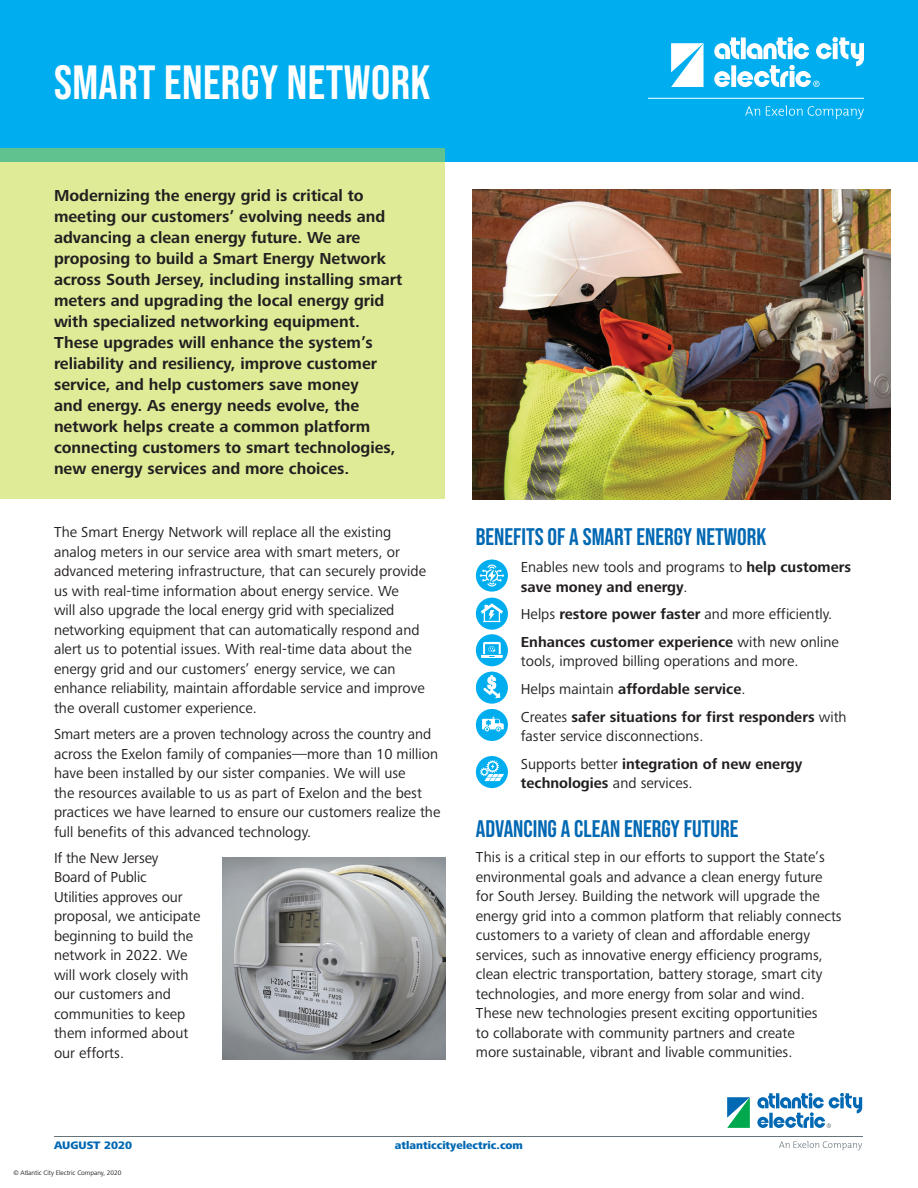
<style>
.page{position:relative;width:918px;height:1188px;background:#fff}
.page>*{position:absolute;margin:0;border:0;box-sizing:border-box;transform-origin:0 0}
.t1{font:48px "Bebas Neue";letter-spacing:.01em;color:#fff}
.t2{font:24px "Bebas Neue";color:#0168b3}
.t3{font:700 16.5px/21px "Frutiger Next Pro";color:#231f20}
.t4{font:15px/19.5px "Frutiger Next Pro";color:#231f20}
.t5{font:700 15px/19.5px "Frutiger Next Pro";color:#231f20}
.t6{font:800 11.25px "Frutiger Next Pro";color:#0168b3}
.t7{font:6.75px "Frutiger Next Pro";letter-spacing:-.005em;color:#231f20}
.s1{font-weight:400}
.s2{font-weight:700}
</style>
<div class="page">
<div style="left:0;top:0;width:918px;height:162px;background:#00aeef"></div>
<div style="left:0;top:148px;width:446px;height:352px;background:#e0eb97"></div>
<hr style="left:54px;top:1136px;width:808px;height:1px;background:#687379">
<svg style="left:779px;top:1141px;width:83px;height:9px"></svg>
<svg style="left:648px;top:37px;width:216px;height:82px"></svg>
<img style="left:223px;top:857px;width:223px;height:203px">
<img style="left:472px;top:189px;width:419px;height:311px">
<div style="left:476px;top:560px;width:32px;height:32px;background:#00aeef;border-radius:50%"></div>
<svg style="left:480px;top:565px;width:24px;height:22px"></svg>
<div style="left:476px;top:598px;width:32px;height:32px;background:#00aeef;border-radius:50%"></div>
<svg style="left:481px;top:603px;width:22px;height:19px"></svg>
<div style="left:476px;top:634px;width:32px;height:32px;background:#00aeef;border-radius:50%"></div>
<svg style="left:481px;top:642px;width:22px;height:16px"></svg>
<div style="left:476px;top:672px;width:32px;height:32px;background:#00aeef;border-radius:50%"></div>
<svg style="left:483px;top:675px;width:17px;height:23px"></svg>
<div style="left:476px;top:709px;width:32px;height:32px;background:#00aeef;border-radius:50%"></div>
<svg style="left:482px;top:717px;width:22px;height:15px"></svg>
<div style="left:476px;top:756px;width:32px;height:32px;background:#00aeef;border-radius:50%"></div>
<svg style="left:480px;top:760px;width:24px;height:21px"></svg>
<svg style="left:757px;top:1093px;width:105px;height:35px"></svg>
<svg style="left:727px;top:1097px;width:23px;height:31px"></svg>
<h1 class="t1" style="left:54px;top:55px;width:378px">SMART ENERGY NETWORK</h1>
<p class="t3" style="left:54px;top:185px;width:350px">Modernizing the energy grid is critical to meeting our customers’ evolving needs and advancing a clean energy future. We are proposing to build a Smart Energy Network across South Jersey, including installing smart meters and upgrading the local energy grid with specialized networking equipment.<br>These upgrades will enhance the system’s reliability and resiliency, improve customer service, and help customers save money<br>and energy. As energy needs evolve, the network helps create a common platform connecting customers to smart technologies, new energy services and more choices.</p>
<p class="t4" style="left:54px;top:523px;width:374px">The Smart Energy Network will replace all the existing analog meters in our service area with smart meters, or advanced metering infrastructure, that can securely provide us with real-time information about energy service. We<br>will also upgrade the local energy grid with specialized networking equipment that can automatically respond and alert us to potential issues. With real-time data about the energy grid and our customers’ energy service, we can enhance reliability, maintain affordable service and improve the overall customer experience.</p>
<p class="t4" style="left:54px;top:724px;width:388px">Smart meters are a proven technology across the country and across the Exelon family of companies—more than 10 million have been installed by our sister companies. We will use<br>the resources available to us as part of Exelon and the best practices we have learned to ensure our customers realize the full benefits of this advanced technology.</p>
<p class="t4" style="left:54px;top:848px;width:148px">If the New Jersey<br>Board of Public<br>Utilities approves our proposal, we anticipate beginning to build the network in 2022. We will work closely with our customers and communities to keep them informed about our efforts.</p>
<h2 class="t2" style="left:476px;top:523px;width:292px">BENEFITS OF A SMART ENERGY NETWORK</h2>
<p class="t5" style="left:521px;top:557px;width:332px"><span class="s1">Enables new tools and programs to</span> help customers save money and energy<span class="s1">.</span></p>
<p class="t4" style="left:521px;top:604px;width:313px">Helps <span class="s2">restore power faster</span> and more efficiently.</p>
<p class="t4" style="left:521px;top:632px;width:320px"><span class="s2">Enhances customer experience</span> with new online tools, improved billing operations and more.</p>
<p class="t5" style="left:521px;top:679px;width:226px"><span class="s1">Helps maintain</span> affordable service<span class="s1">.</span></p>
<p class="t4" style="left:521px;top:707px;width:327px">Creates <span class="s2">safer situations for first responders</span> with faster service disconnections.</p>
<p class="t5" style="left:521px;top:754px;width:283px"><span class="s1">Supports better</span> integration of new energy technologies <span class="s1">and services.</span></p>
<h2 class="t2" style="left:476px;top:816px;width:264px">ADVANCING A CLEAN ENERGY FUTURE</h2>
<p class="t4" style="left:476px;top:848px;width:367px">This is a critical step in our efforts to support the State’s environmental goals and advance a clean energy future for South Jersey. Building the network will upgrade the energy grid into a common platform that reliably connects customers to a variety of clean and affordable energy services, such as innovative energy efficiency programs, clean electric transportation, battery storage, smart city technologies, and more energy from solar and wind.<br>These new technologies present exciting opportunities<br>to collaborate with community partners and create<br>more sustainable, vibrant and livable communities.</p>
<p class="t6" style="left:54px;top:1139px;width:80px">AUGUST 2020</p>
<p class="t6" style="left:395px;top:1139px;width:130px">atlanticcityelectric.com</p>
<p class="t7" style="left:14px;top:1168px;width:109px">© Atlantic City Electric Company, 2020</p>
</div>
